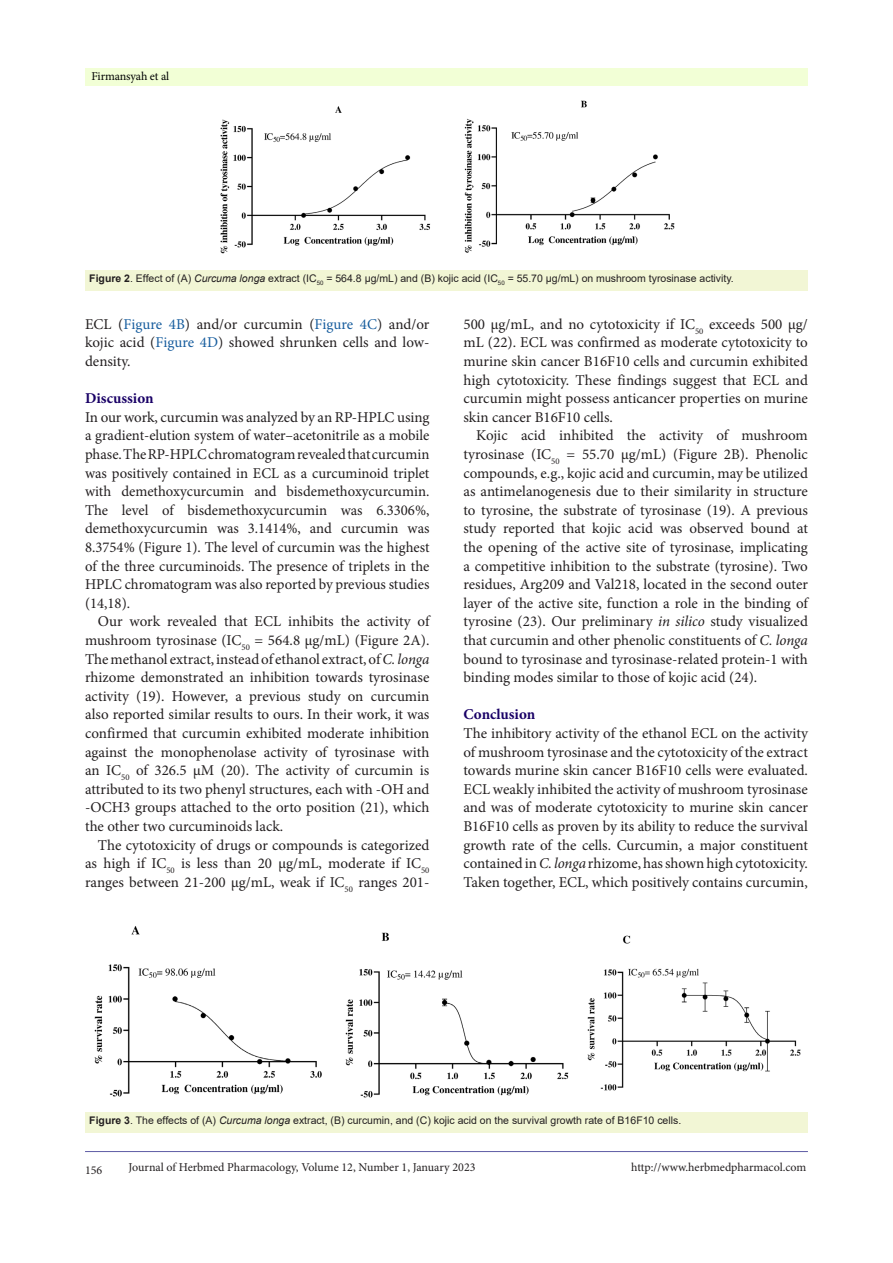
<style>
.page{position:relative;width:893px;height:1263px;background:#fff}
.page>*{position:absolute;margin:0;border:0;box-sizing:border-box;transform-origin:0 0}
.abstract{font:15px/18.6px "Minion Pro";color:#231f20;text-align:justify}
.abstract-2{font:700 15px "Minion Pro";color:#190066}
.t1{font:12px "Minion Pro";letter-spacing:-.005em;color:#231f20}
.t2{font:12px "Minion Pro";letter-spacing:-.01em;color:#000001}
.t3{font:10.5px "Arial";color:#231f20}
.s1{font-weight:700}
.s2{font-style:italic}
.s3{color:#175d9e}
</style>
<div class="page">
<hr style="left:85px;top:1151px;width:723px;height:1px;background:#5e5ca5">
<div style="left:85px;top:68px;width:723px;height:17px;background:#f2ffd6"></div>
<img style="left:220px;top:100px;width:455px;height:154px">
<div style="left:85px;top:270px;width:723px;height:20px;background:#f2f6d5"></div>
<div style="left:85px;top:1112px;width:723px;height:20px;background:#f2f6d5"></div>
<img style="left:94px;top:926px;width:228px;height:171px">
<img style="left:345px;top:932px;width:224px;height:166px">
<img style="left:587px;top:935px;width:214px;height:156px">
<p class="t2" style="left:91px;top:68px;width:79px">Firmansyah et al</p>
<p class="t3" style="left:89px;top:271px;width:646px"><span class="s1">Figure 2</span>. Effect of (A) <span class="s2">Curcuma longa</span> extract (IC<sub>50</sub> = 564.8 µg/mL) and (B) kojic acid (IC<sub>50</sub> = 55.70 µg/mL) on mushroom tyrosinase activity.</p>
<p class="abstract" style="left:85px;top:315px;width:346px">ECL (<span class="s3">Figure 4B</span>) and/or curcumin (<span class="s3">Figure 4C</span>) and/or kojic acid (<span class="s3">Figure 4D</span>) showed shrunken cells and low&shy;density.</p>
<p class="abstract-2" style="left:85px;top:388px;width:70px">Discussion</p>
<p class="abstract" style="left:85px;top:408px;width:346px">In our work, curcumin was analyzed by an RP-HPLC using a gradient-elution system of water–acetonitrile as a mobile phase. The RP-HPLC chromatogram revealed that curcumin was positively contained in ECL as a curcuminoid triplet with demethoxycurcumin and bisdemethoxycurcumin.<br>The level of bisdemethoxycurcumin was 6.3306%, demethoxycurcumin was 3.1414%, and curcumin was 8.3754% (Figure 1). The level of curcumin was the highest of the three curcuminoids. The presence of triplets in the HPLC chromatogram was also reported by previous studies (14,18).</p>
<p class="abstract" style="left:85px;top:612px;width:346px;text-indent:13px">Our work revealed that ECL inhibits the activity of mushroom tyrosinase (IC<sub>50</sub> = 564.8 µg/mL) (Figure 2A).<br>The methanol extract, instead of ethanol extract, of <span class="s2">C. longa </span>rhizome demonstrated an inhibition towards tyrosinase activity (19). However, a previous study on curcumin also reported similar results to ours. In their work, it was confirmed that curcumin exhibited moderate inhibition against the monophenolase activity of tyrosinase with an IC<sub>50</sub> of 326.5 µM (20). The activity of curcumin is attributed to its two phenyl structures, each with -OH and -OCH3 groups attached to the orto position (21), which the other two curcuminoids lack.</p>
<p class="abstract" style="left:85px;top:836px;width:346px;text-indent:13px">The cytotoxicity of drugs or compounds is categorized as high if IC<sub>50</sub> is less than 20 μg/mL, moderate if IC<sub>50 </sub>ranges between 21-200 μg/mL, weak if IC<sub>50</sub> ranges 201-</p>
<p class="abstract" style="left:463px;top:315px;width:346px">500 μg/mL, and no cytotoxicity if IC<sub>50</sub> exceeds 500 μg/ mL (22). ECL was confirmed as moderate cytotoxicity to murine skin cancer B16F10 cells and curcumin exhibited high cytotoxicity. These findings suggest that ECL and curcumin might possess anticancer properties on murine skin cancer B16F10 cells.</p>
<p class="abstract" style="left:463px;top:426px;width:346px;text-indent:13px">Kojic acid inhibited the activity of mushroom tyrosinase (IC<sub>50</sub> = 55.70 µg/mL) (Figure 2B). Phenolic compounds, e.g., kojic acid and curcumin, may be utilized as antimelanogenesis due to their similarity in structure to tyrosine, the substrate of tyrosinase (19). A previous study reported that kojic acid was observed bound at the opening of the active site of tyrosinase, implicating a competitive inhibition to the substrate (tyrosine). Two residues, Arg209 and Val218, located in the second outer layer of the active site, function a role in the binding of tyrosine (23). Our preliminary <span class="s2">in silico</span> study visualized that curcumin and other phenolic constituents of <span class="s2">C. longa </span>bound to tyrosinase and tyrosinase-related protein-1 with binding modes similar to those of kojic acid (24).</p>
<p class="abstract-2" style="left:463px;top:704px;width:73px">Conclusion</p>
<p class="abstract" style="left:463px;top:724px;width:346px">The inhibitory activity of the ethanol ECL on the activity of mushroom tyrosinase and the cytotoxicity of the extract towards murine skin cancer B16F10 cells were evaluated.<br>ECL weakly inhibited the activity of mushroom tyrosinase and was of moderate cytotoxicity to murine skin cancer B16F10 cells as proven by its ability to reduce the survival growth rate of the cells. Curcumin, a major constituent contained in <span class="s2">C. longa</span> rhizome, has shown high cytotoxicity.<br>Taken together, ECL, which positively contains curcumin,</p>
<p class="t3" style="left:89px;top:1113px;width:593px"><span class="s1">Figure 3</span>. The effects of (A) <span class="s2">Curcuma longa</span> extract, (B) curcumin, and (C) kojic acid on the survival growth rate of B16F10 cells.</p>
<p class="t1" style="left:85px;top:1162px;width:19px">156</p>
<p class="t1" style="left:128px;top:1159px;width:349px">Journal of Herbmed Pharmacology, Volume 12, Number 1, January 2023</p>
<p class="t1" style="left:631px;top:1159px;width:177px">http://www.herbmedpharmacol.com</p>
</div>
